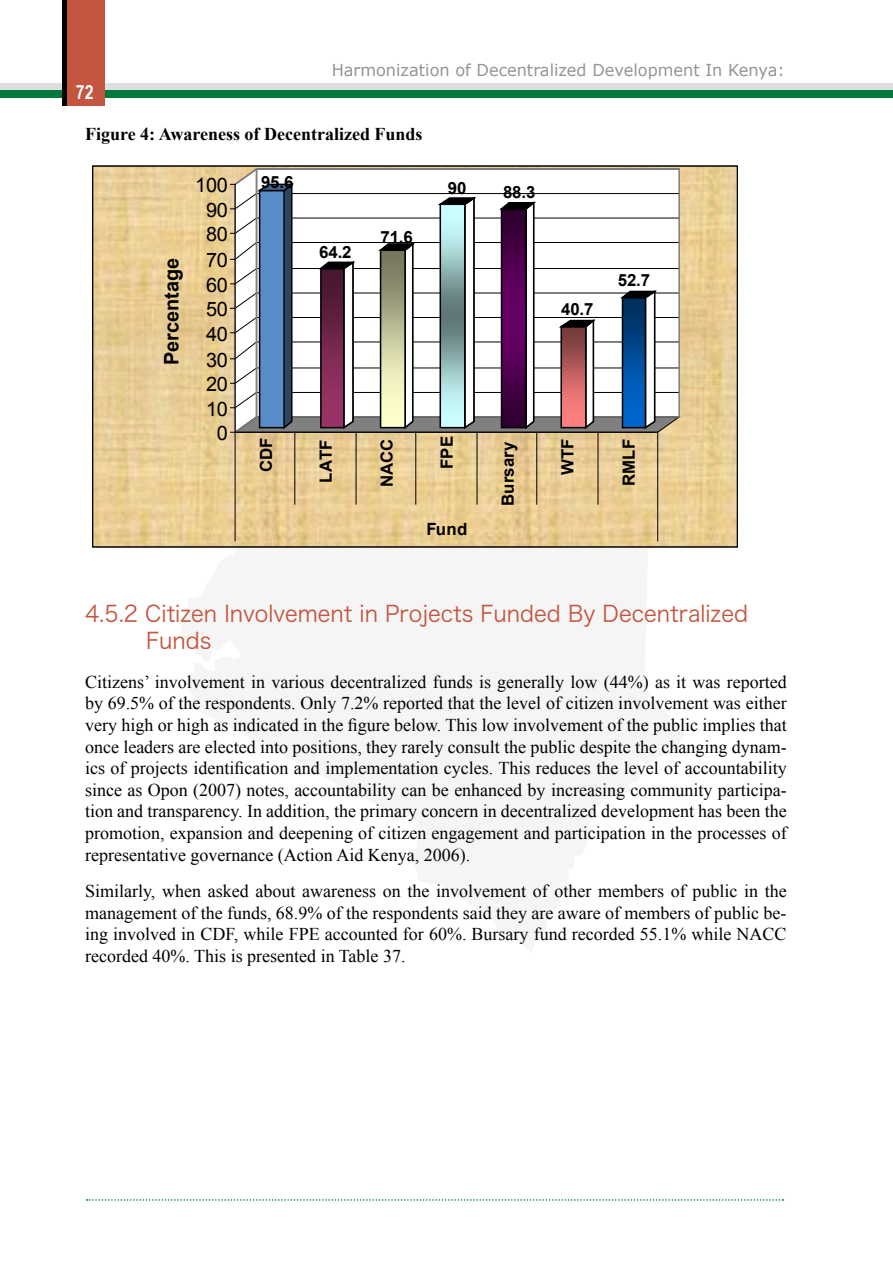
<style>
.page{position:relative;width:893px;height:1263px;background:#fff}
.page>*{position:absolute;margin:0;border:0;box-sizing:border-box;transform-origin:0 0}
.t1{font:22.5px/27px "Hira Kaku Pro W3";color:#c4553f;scale:.96 1}
.t2{font:19.95px "Arial";letter-spacing:-.02em;color:#000}
.t3{font:700 19.95px "Arial";color:#000}
.t4{font:700 19.5px "Arial Narrow";color:#fff}
.t5{font:18px/21.6px "Times New Roman";color:#000;text-align:justify}
.t6{font:700 18px "Times New Roman";color:#000}
.t7{font:700 16.8px "Arial";color:#000}
.t8{font:16.5px "Verdana";color:#939598}
</style>
<div class="page">
<div style="left:1px;top:84px;width:892px;height:8px;background:#dcddde"></div>
<div style="left:1px;top:90px;width:892px;height:8px;background:#007a3c"></div>
<svg style="left:87px;top:1199px;width:696px;height:2px"></svg>
<div style="left:62px;top:0;width:41px;height:105px;background:#000"></div>
<div style="left:67px;top:0;width:38px;height:105px;background:#c4553f"></div>
<img style="left:95px;top:168px;width:640px;height:377px">
<svg style="left:230px;top:168px;width:450px;height:266px"></svg>
<hr style="left:235px;top:432px;width:423px;height:1px;background:#000">
<hr style="left:295px;top:432px;width:1px;height:72px;background:#000">
<hr style="left:356px;top:432px;width:1px;height:72px;background:#000">
<hr style="left:415px;top:432px;width:1px;height:72px;background:#000">
<hr style="left:477px;top:432px;width:1px;height:72px;background:#000">
<hr style="left:536px;top:432px;width:1px;height:72px;background:#000">
<hr style="left:598px;top:432px;width:1px;height:72px;background:#000">
<hr style="left:235px;top:432px;width:1px;height:109px;background:#000">
<hr style="left:657px;top:432px;width:1px;height:109px;background:#000">
<p class="t8" style="left:332px;top:60px;width:455px">Harmonization of Decentralized Development In Kenya:</p>
<p class="t4" style="left:76px;top:78px;width:19px">72</p>
<p class="t6" style="left:85px;top:121px;width:339px">Figure 4: Awareness of Decentralized Funds</p>
<p class="t7" style="left:261px;top:171px;width:34px">95.6</p>
<p class="t2" style="left:195px;top:172px;width:34px">100</p>
<p class="t3" style="left:158px;top:365px;width:109px;rotate:-90deg">Percentage</p>
<p class="t2" style="left:206px;top:196px;width:23px">90</p>
<p class="t2" style="left:206px;top:221px;width:23px">80</p>
<p class="t2" style="left:206px;top:247px;width:23px">70</p>
<p class="t2" style="left:206px;top:271px;width:23px">60</p>
<p class="t2" style="left:206px;top:296px;width:23px">50</p>
<p class="t2" style="left:206px;top:320px;width:23px">40</p>
<p class="t2" style="left:206px;top:346px;width:23px">30</p>
<p class="t2" style="left:206px;top:371px;width:23px">20</p>
<p class="t2" style="left:206px;top:395px;width:23px">10</p>
<p class="t7" style="left:319px;top:241px;width:34px">64.2</p>
<p class="t7" style="left:381px;top:226px;width:34px">71.6</p>
<p class="t7" style="left:448px;top:177px;width:20px">90</p>
<p class="t7" style="left:503px;top:181px;width:34px">88.3</p>
<p class="t7" style="left:561px;top:298px;width:34px">40.7</p>
<p class="t7" style="left:618px;top:269px;width:34px">52.7</p>
<p class="t2" style="left:217px;top:420px;width:13px">0</p>
<p class="t7" style="left:255px;top:472px;width:36px;rotate:-90deg">CDF</p>
<p class="t7" style="left:315px;top:483px;width:44px;rotate:-90deg">LATF</p>
<p class="t7" style="left:376px;top:487px;width:50px;rotate:-90deg">NACC</p>
<p class="t7" style="left:436px;top:469px;width:34px;rotate:-90deg">FPE</p>
<p class="t7" style="left:497px;top:506px;width:65px;rotate:-90deg">Bursary</p>
<p class="t7" style="left:557px;top:475px;width:38px;rotate:-90deg">WTF</p>
<p class="t7" style="left:618px;top:486px;width:48px;rotate:-90deg">RMLF</p>
<p class="t7" style="left:426px;top:518px;width:42px">Fund</p>
<p class="t1" style="left:146px;top:599px;width:628px;text-indent:-61px">4.5.2 Citizen Involvement in Projects Funded By Decentralized<br>Funds</p>
<p class="t5" style="left:85px;top:671px;width:703px">Citizens’ involvement in various decentralized funds is generally low (44%) as it was reported by 69.5% of the respondents. Only 7.2% reported that the level of citizen involvement was either very high or high as indicated in the figure below. This low involvement of the public implies that once leaders are elected into positions, they rarely consult the public despite the changing dynam&shy;ics of projects identification and implementation cycles. This reduces the level of accountability since as Opon (2007) notes, accountability can be enhanced by increasing community participa&shy;tion and transparency. In addition, the primary concern in decentralized development has been the promotion, expansion and deepening of citizen engagement and participation in the processes of representative governance (Action Aid Kenya, 2006).</p>
<p class="t5" style="left:85px;top:880px;width:703px">Similarly, when asked about awareness on the involvement of other members of public in the management of the funds, 68.9% of the respondents said they are aware of members of public be&shy;ing involved in CDF, while FPE accounted for 60%. Bursary fund recorded 55.1% while NACC recorded 40%. This is presented in Table 37.</p>
</div>
